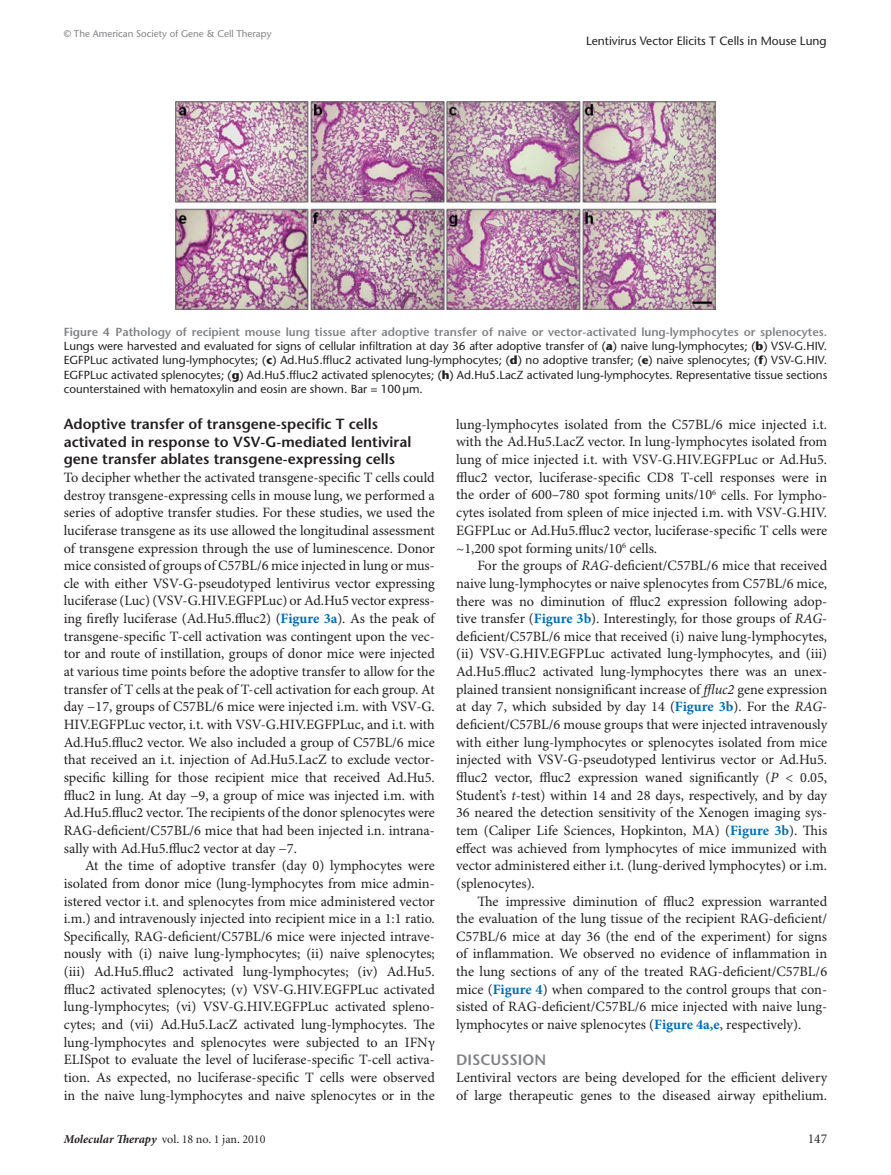
<style>
.page{position:relative;width:891px;height:1175px;background:#fff}
.page>*{position:absolute;margin:0;border:0;box-sizing:border-box;transform-origin:0 0}
.t1{font:600 15px "ITC Stone Sans";color:#808285}
.t2{font:600 14.7px/17.7px "ITC Stone Sans";color:#231f20}
.t3{font:14.25px/17.7px "Minion Pro";color:#231f20;text-align:justify}
.t4{font:13.5px "Minion";color:#231f20}
.t5{font:12px "Stone Sans";color:#231f20}
.t6{font:12px "Minion";color:#231f20}
.t7{font:11.7px/14.1px "Stone Sans";color:#231f20;text-align:justify}
.t8{font:600 11.7px "ITC Stone Sans";color:#808285}
.t9{font:9.75px "Stone Sans";color:#808285}
.s1{font-weight:700}
.s2{font-weight:700;color:#006cb3}
.s3{font-style:italic}
.s4{font-family:"Minion Pro";font-weight:700;font-style:italic}
</style>
<div class="page">
<img style="left:175px;top:102px;width:540px;height:207px">
<p class="t9" style="left:64px;top:28px;width:209px">© The American Society of Gene &amp; Cell Therapy</p>
<p class="t5" style="left:586px;top:34px;width:242px">Lentivirus Vector Elicits T Cells in Mouse Lung</p>
<p class="t8" style="left:64px;top:325px;width:765px">Figure 4 Pathology of recipient mouse lung tissue after adoptive transfer of naive or vector-activated lung-lymphocytes or splenocytes.</p>
<p class="t7" style="left:64px;top:339px;width:765px">Lungs were harvested and evaluated for signs of cellular infiltration at day 36 after adoptive transfer of (<span class="s1">a</span>) naive lung-lymphocytes; (<span class="s1">b</span>) VSV-G.HIV.<br>EGFPLuc activated lung-lymphocytes; (<span class="s1">c</span>) Ad.Hu5.ffluc2 activated lung-lymphocytes; (<span class="s1">d</span>) no adoptive transfer; (<span class="s1">e</span>) naive splenocytes; (<span class="s1">f</span>) VSV-G.HIV.<br>EGFPLuc activated splenocytes; (<span class="s1">g</span>) Ad.Hu5.ffluc2 activated splenocytes; (<span class="s1">h</span>) Ad.Hu5.LacZ activated lung-lymphocytes. Representative tissue sections counterstained with hematoxylin and eosin are shown. Bar = 100μm.</p>
<p class="t2" style="left:64px;top:415px;width:349px">Adoptive transfer of transgene-specific T cells activated in response to VSV-G-mediated lentiviral gene transfer ablates transgene-expressing cells</p>
<p class="t3" style="left:64px;top:469px;width:373px">To decipher whether the activated transgene-specific T cells could destroy transgene-expressing cells in mouse lung, we performed a series of adoptive transfer studies. For these studies, we used the luciferase transgene as its use allowed the longitudinal assessment of transgene expression through the use of luminescence. Donor mice consisted of groups of C57BL/6 mice injected in lung or mus&shy;cle with either VSV-G-pseudotyped lentivirus vector expressing luciferase (Luc) (VSV-G.HIV.EGFPLuc) or Ad.Hu5 vector express&shy;ing firefly luciferase (Ad.Hu5.ffluc2) (<span class="s2">Figure 3a</span>). As the peak of transgene-specific T-cell activation was contingent upon the vec&shy;tor and route of instillation, groups of donor mice were injected at various time points before the adoptive transfer to allow for the transfer of T cells at the peak of T-cell activation for each group. At day −17, groups of C57BL/6 mice were injected i.m. with VSV-G.<br>HIV.EGFPLuc vector, i.t. with VSV-G.HIV.EGFPLuc, and i.t. with Ad.Hu5.ffluc2 vector. We also included a group of C57BL/6 mice that received an i.t. injection of Ad.Hu5.LacZ to exclude vector&shy;specific killing for those recipient mice that received Ad.Hu5. ffluc2 in lung. At day −9, a group of mice was injected i.m. with Ad.Hu5.ffluc2 vector. The recipients of the donor splenocytes were RAG-deficient/C57BL/6 mice that had been injected i.n. intrana&shy;sally with Ad.Hu5.ffluc2 vector at day −7.</p>
<p class="t3" style="left:64px;top:857px;width:373px;text-indent:21px">At the time of adoptive transfer (day 0) lymphocytes were isolated from donor mice (lung-lymphocytes from mice admin&shy;istered vector i.t. and splenocytes from mice administered vector i.m.) and intravenously injected into recipient mice in a 1:1 ratio.<br>Specifically, RAG-deficient/C57BL/6 mice were injected intrave&shy;nously with (i) naive lung-lymphocytes; (ii) naive splenocytes; (iii) Ad.Hu5.ffluc2 activated lung-lymphocytes; (iv) Ad.Hu5. ffluc2 activated splenocytes; (v) VSV-G.HIV.EGFPLuc activated lung-lymphocytes; (vi) VSV-G.HIV.EGFPLuc activated spleno&shy;cytes; and (vii) Ad.Hu5.LacZ activated lung-lymphocytes. The lung-lymphocytes and splenocytes were subjected to an IFNγ ELISpot to evaluate the level of luciferase-specific T-cell activa&shy;tion. As expected, no luciferase-specific T cells were observed in the naive lung-lymphocytes and naive splenocytes or in the</p>
<p class="t3" style="left:456px;top:416px;width:373px">lung‑lymphocytes isolated from the C57BL/6 mice injected i.t. with the Ad.Hu5.LacZ vector. In lung-lymphocytes isolated from lung of mice injected i.t. with VSV-G.HIV.EGFPLuc or Ad.Hu5. ffluc2 vector, luciferase-specific CD8 T-cell responses were in the order of 600–780 spot forming units/10<sup>6</sup> cells. For lympho&shy;cytes isolated from spleen of mice injected i.m. with VSV-G.HIV.<br>EGFPLuc or Ad.Hu5.ffluc2 vector, luciferase-specific T cells were ~1,200 spot forming units/10<sup>6</sup> cells.</p>
<p class="t3" style="left:456px;top:557px;width:373px;text-indent:21px">For the groups of <span class="s3">RAG</span>-deficient/C57BL/6 mice that received naive lung-lymphocytes or naive splenocytes from C57BL/6 mice, there was no diminution of ffluc2 expression following adop&shy;tive transfer (<span class="s2">Figure 3b</span>). Interestingly, for those groups of <span class="s3">RAG&shy;</span>deficient/C57BL/6 mice that received (i) naive lung-lymphocytes, (ii) VSV-G.HIV.EGFPLuc activated lung-lymphocytes, and (iii)<br>Ad.Hu5.ffluc2 activated lung-lymphocytes there was an unex&shy;plained transient nonsignificant increase of <span class="s3">ffluc2</span> gene expression at day 7, which subsided by day 14 (<span class="s2">Figure 3b</span>). For the <span class="s3">RAG&shy;</span>deficient/C57BL/6 mouse groups that were injected intravenously with either lung-lymphocytes or splenocytes isolated from mice injected with VSV-G-pseudotyped lentivirus vector or Ad.Hu5. ffluc2 vector, ffluc2 expression waned significantly (<span class="s3">P</span> &lt; 0.05, Student’s <span class="s3">t</span>-test) within 14 and 28 days, respectively, and by day 36 neared the detection sensitivity of the Xenogen imaging sys&shy;tem (Caliper Life Sciences, Hopkinton, MA) (<span class="s2">Figure 3b</span>). This effect was achieved from lymphocytes of mice immunized with vector administered either i.t. (lung-derived lymphocytes) or i.m. (splenocytes).</p>
<p class="t3" style="left:456px;top:892px;width:373px;text-indent:21px">The impressive diminution of ffluc2 expression warranted the evaluation of the lung tissue of the recipient RAG-deficient/ C57BL/6 mice at day 36 (the end of the experiment) for signs of inflammation. We observed no evidence of inflammation in the lung sections of any of the treated RAG-deficient/C57BL/6 mice (<span class="s2">Figure 4</span>) when compared to the control groups that con&shy;sisted of RAG-deficient/C57BL/6 mice injected with naive lung&shy;lymphocytes or naive splenocytes (<span class="s2">Figure 4a,e</span>, respectively).</p>
<p class="t1" style="left:456px;top:1050px;width:91px">Discussion</p>
<p class="t3" style="left:456px;top:1069px;width:373px">Lentiviral vectors are being developed for the efficient delivery of large therapeutic genes to the diseased airway epithelium.</p>
<p class="t6" style="left:64px;top:1133px;width:203px"><span class="s4">Molecular Therapy</span> vol. 18 no. 1 jan. 2010</p>
<p class="t4" style="left:808px;top:1132px;width:21px">147</p>
</div>
